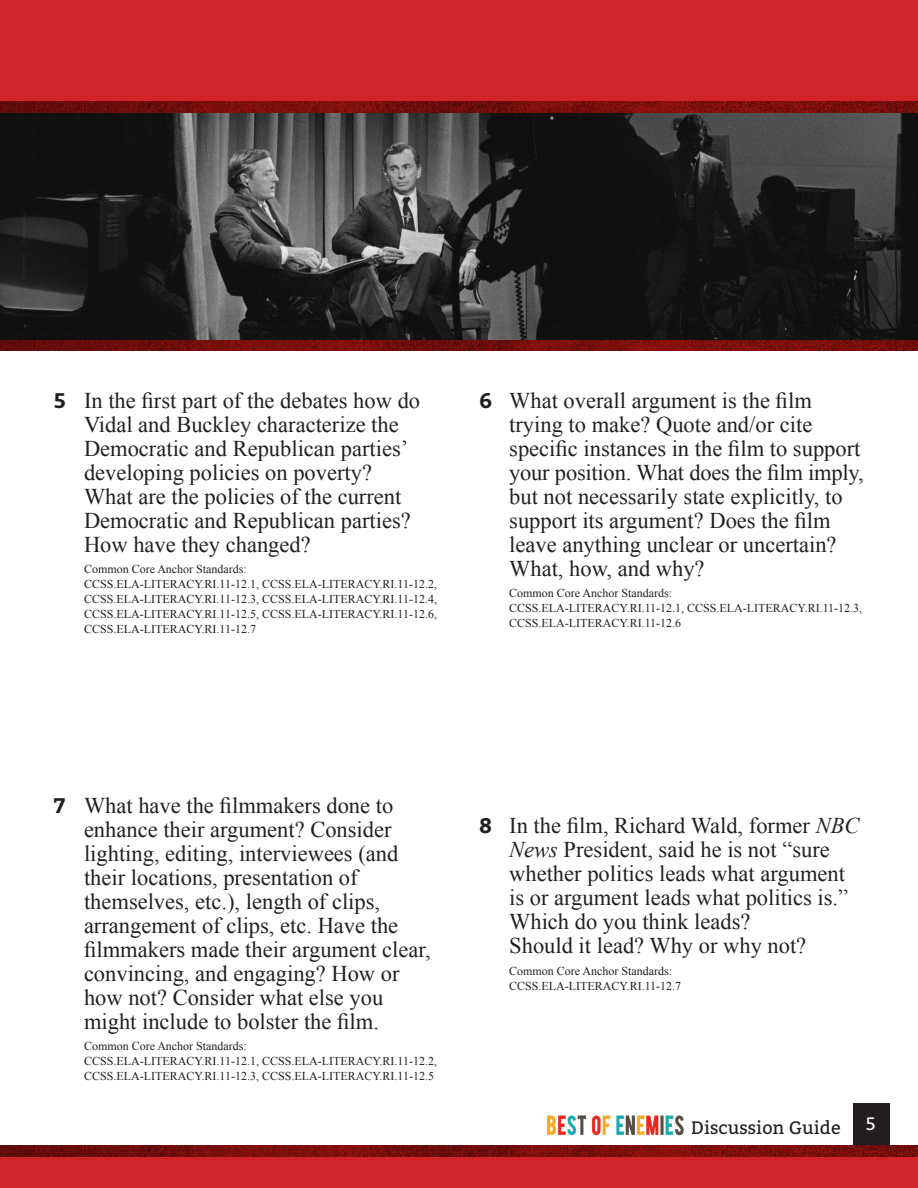
<style>
.page{position:relative;width:918px;height:1188px;background:#fff}
.page>*{position:absolute;margin:0;border:0;box-sizing:border-box;transform-origin:0 0}
.t1{font:22.5px/24px "Times New Roman";color:#231f20}
.t2{font:18px "Bitter";color:#231f20}
.t3{font:18px "Bitter";color:#fff}
.t4{font:12px/15px "Times New Roman";color:#231f20}
.s1{font-family:"Bitter";font-weight:700;font-size:21px}
.s2{font-style:italic}
</style>
<div class="page">
<img style="left:0;top:112px;width:918px;height:228px">
<img style="left:546px;top:1115px;width:138px;height:21px">
<div style="left:854px;top:1103px;width:36px;height:85px;background:#231f20"></div>
<div style="left:0;top:1151px;width:918px;height:37px;background:#d1232a"></div>
<img style="left:0;top:1146px;width:918px;height:10px">
<div style="left:0;top:0;width:918px;height:108px;background:#d1232a"></div>
<img style="left:0;top:102px;width:918px;height:10px">
<img style="left:0;top:340px;width:918px;height:11px">
<p class="t1" style="left:84px;top:388px;width:338px;text-indent:-30px"><span class="s1">5</span> In the first part of the debates how do Vidal and Buckley characterize the Democratic and Republican parties’ developing policies on poverty?<br>What are the policies of the current Democratic and Republican parties?<br>How have they changed?</p>
<p class="t4" style="left:84px;top:562px;width:355px">Common Core Anchor Standards:<br>CCSS.ELA-LITERACY.RI.11-12.1, CCSS.ELA-LITERACY.RI.11-12.2, CCSS.ELA-LITERACY.RI.11-12.3, CCSS.ELA-LITERACY.RI.11-12.4, CCSS.ELA-LITERACY.RI.11-12.5, CCSS.ELA-LITERACY.RI.11-12.6, CCSS.ELA-LITERACY.RI.11-12.7</p>
<p class="t1" style="left:509px;top:388px;width:356px;text-indent:-30px"><span class="s1">6</span> What overall argument is the film trying to make? Quote and/or cite specific instances in the film to support your position. What does the film imply, but not necessarily state explicitly, to support its argument? Does the film leave anything unclear or uncertain?<br>What, how, and why?</p>
<p class="t4" style="left:509px;top:586px;width:355px">Common Core Anchor Standards:<br>CCSS.ELA-LITERACY.RI.11-12.1, CCSS.ELA-LITERACY.RI.11-12.3,<br>CCSS.ELA-LITERACY.RI.11-12.6</p>
<p class="t1" style="left:84px;top:793px;width:348px;text-indent:-30px"><span class="s1">7</span> What have the filmmakers done to enhance their argument? Consider lighting, editing, interviewees (and their locations, presentation of themselves, etc.), length of clips, arrangement of clips, etc. Have the filmmakers made their argument clear, convincing, and engaging? How or how not? Consider what else you might include to bolster the film.</p>
<p class="t4" style="left:84px;top:1039px;width:355px">Common Core Anchor Standards:<br>CCSS.ELA-LITERACY.RI.11-12.1, CCSS.ELA-LITERACY.RI.11-12.2,<br>CCSS.ELA-LITERACY.RI.11-12.3, CCSS.ELA-LITERACY.RI.11-12.5</p>
<p class="t1" style="left:509px;top:813px;width:352px;text-indent:-30px"><span class="s1">8</span> In the film, Richard Wald, former <span class="s2">NBC News</span> President, said he is not “sure whether politics leads what argument is or argument leads what politics is.” Which do you think leads?<br>Should it lead? Why or why not?</p>
<p class="t4" style="left:509px;top:963px;width:174px">Common Core Anchor Standards:<br>CCSS.ELA-LITERACY.RI.11-12.7</p>
<p class="t2" style="left:691px;top:1116px;width:151px">Discussion Guide</p>
<p class="t3" style="left:866px;top:1112px;width:11px">5</p>
</div>
